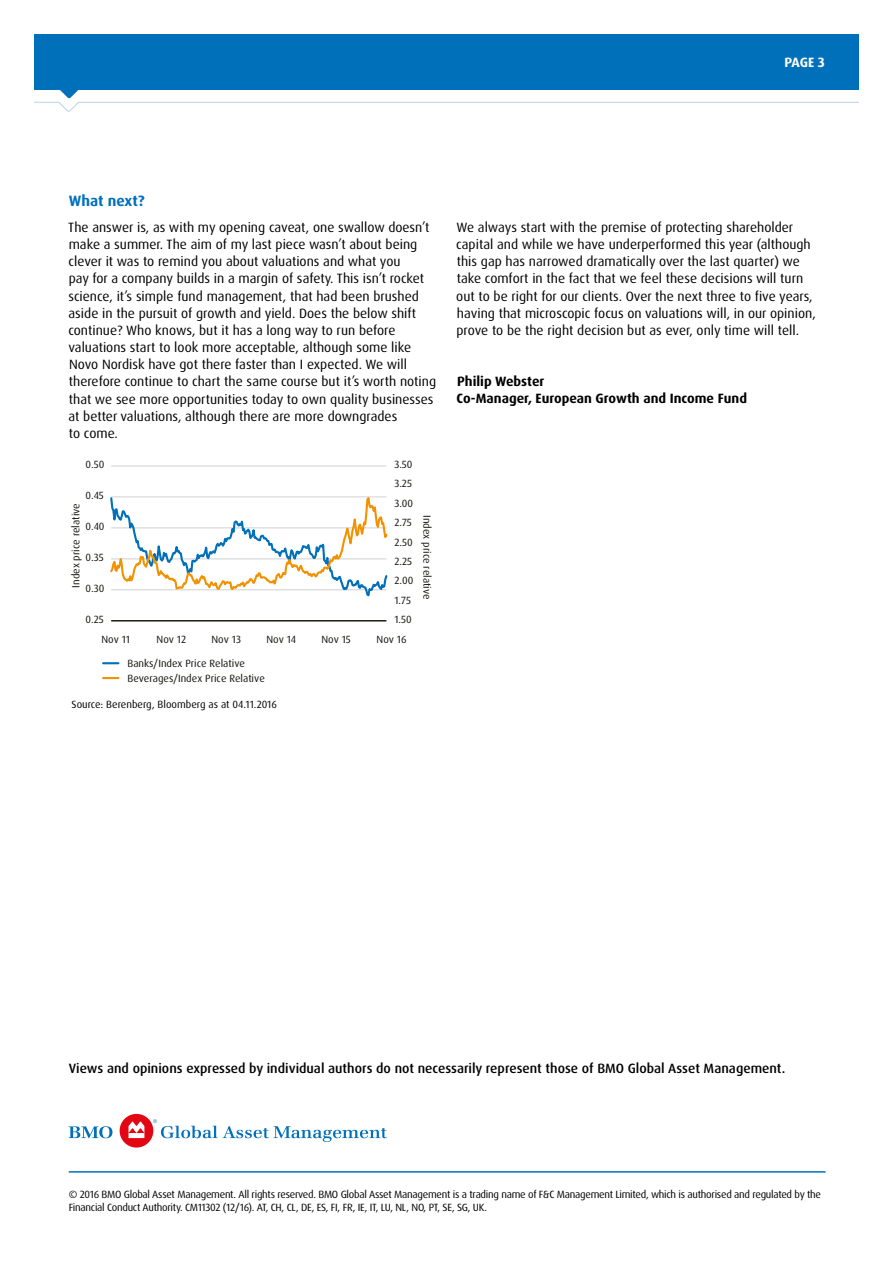
<style>
.page{position:relative;width:893px;height:1263px;background:#fff}
.page>*{position:absolute;margin:0;border:0;box-sizing:border-box;transform-origin:0 0}
.t1{font:700 15px "Dax Pro";color:#0070ba}
.t2{font:13.5px/17.1px "Dax Pro";color:#000}
.t3{font:500 13.5px "Dax Pro";color:#000}
.t4{font:700 13.5px/16.5px "Dax Pro";color:#000}
.t5{font:700 13.5px "Dax Pro";color:#fff}
.t6{font:10.5px/12.6px "Dax Pro";letter-spacing:-.025em;color:#000}
.t7{font:10.5px/14.4px "Dax Pro";color:#13110c}
.t8{font:10.5px "Dax Pro";color:#000}
</style>
<div class="page">
<svg style="left:34px;top:90px;width:825px;height:22px"></svg>
<div style="left:34px;top:34px;width:825px;height:56px;background:#0070ba"></div>
<hr style="left:69px;top:1171px;width:757px;height:1px;background:#0070ba">
<svg style="left:69px;top:1126px;width:43px;height:12px"></svg>
<div style="left:120px;top:1114px;width:33px;height:33px;background:#e30613;border-radius:50%"></div>
<svg style="left:129px;top:1121px;width:15px;height:17px"></svg>
<svg style="left:153px;top:1119px;width:234px;height:23px"></svg>
<svg style="left:103px;top:662px;width:15px;height:2px"></svg>
<svg style="left:103px;top:677px;width:15px;height:2px"></svg>
<hr style="left:111px;top:466px;width:275px;height:1px;background:#d2d0d0">
<hr style="left:111px;top:620px;width:275px;height:1px;background:#13110c">
<svg style="left:110px;top:496px;width:278px;height:101px"></svg>
<p class="t5" style="left:785px;top:54px;width:42px">PAGE 3</p>
<p class="t1" style="left:69px;top:191px;width:77px">What next?</p>
<p class="t2" style="left:68px;top:219px;width:369px">The answer is, as with my opening caveat, one swallow doesn’t make a summer. The aim of my last piece wasn’t about being clever it was to remind you about valuations and what you<br>pay for a company builds in a margin of safety. This isn’t rocket science, it’s simple fund management, that had been brushed aside in the pursuit of growth and yield. Does the below shift continue? Who knows, but it has a long way to run before valuations start to look more acceptable, although some like Novo Nordisk have got there faster than I expected. We will therefore continue to chart the same course but it’s worth noting that we see more opportunities today to own quality businesses at better valuations, although there are more downgrades<br>to come.</p>
<p class="t7" style="left:85px;top:457px;width:20px">0.50</p>
<p class="t7" style="left:394px;top:457px;width:20px">3.50</p>
<p class="t7" style="left:394px;top:477px;width:19px">3.25</p>
<p class="t7" style="left:85px;top:488px;width:20px">0.45</p>
<p class="t7" style="left:69px;top:588px;width:86px;rotate:-90deg">Index price relative</p>
<p class="t7" style="left:85px;top:519px;width:21px">0.40</p>
<p class="t7" style="left:85px;top:550px;width:20px">0.35</p>
<p class="t7" style="left:85px;top:581px;width:20px">0.30</p>
<p class="t7" style="left:394px;top:496px;width:20px">3.00</p>
<p class="t7" style="left:394px;top:515px;width:19px">2.75</p>
<p class="t7" style="left:394px;top:535px;width:20px">2.50</p>
<p class="t7" style="left:394px;top:554px;width:19px">2.25</p>
<p class="t7" style="left:394px;top:573px;width:20px">2.00</p>
<p class="t7" style="left:394px;top:593px;width:18px">1.75</p>
<p class="t7" style="left:85px;top:612px;width:20px">0.25</p>
<p class="t7" style="left:394px;top:612px;width:19px">1.50</p>
<p class="t7" style="left:101px;top:633px;width:30px">Nov 11</p>
<p class="t7" style="left:157px;top:633px;width:31px">Nov 12</p>
<p class="t7" style="left:212px;top:633px;width:31px">Nov 13</p>
<p class="t7" style="left:266px;top:633px;width:31px">Nov 14</p>
<p class="t7" style="left:321px;top:633px;width:31px">Nov 15</p>
<p class="t7" style="left:377px;top:633px;width:31px">Nov 16</p>
<p class="t7" style="left:127px;top:656px;width:139px">Banks/Index Price Relative<br>Beverages/Index Price Relative</p>
<p class="t8" style="left:72px;top:698px;width:207px">Source: Berenberg, Bloomberg as at 04.11.2016</p>
<p class="t7" style="left:434px;top:515px;width:86px;rotate:90deg">Index price relative</p>
<p class="t2" style="left:456px;top:219px;width:361px">We always start with the premise of protecting shareholder capital and while we have underperformed this year (although this gap has narrowed dramatically over the last quarter) we take comfort in the fact that we feel these decisions will turn out to be right for our clients. Over the next three to five years, having that microscopic focus on valuations will, in our opinion, prove to be the right decision but as ever, only time will tell.</p>
<p class="t4" style="left:457px;top:373px;width:292px">Philip Webster<br>Co-Manager, European Growth and Income Fund</p>
<p class="t3" style="left:69px;top:1060px;width:718px">Views and opinions expressed by individual authors do not necessarily represent those of BMO Global Asset Management.</p>
<p class="t6" style="left:69px;top:1188px;width:754px">© 2016 BMO Global Asset Management. All rights reserved. BMO Global Asset Management is a trading name of F&amp;C Management Limited, which is authorised and regulated by the<br>Financial Conduct Authority. CM11302 (12/16). AT, CH, CL, DE, ES, FI, FR, IE, IT, LU, NL, NO, PT, SE, SG, UK.</p>
</div>
